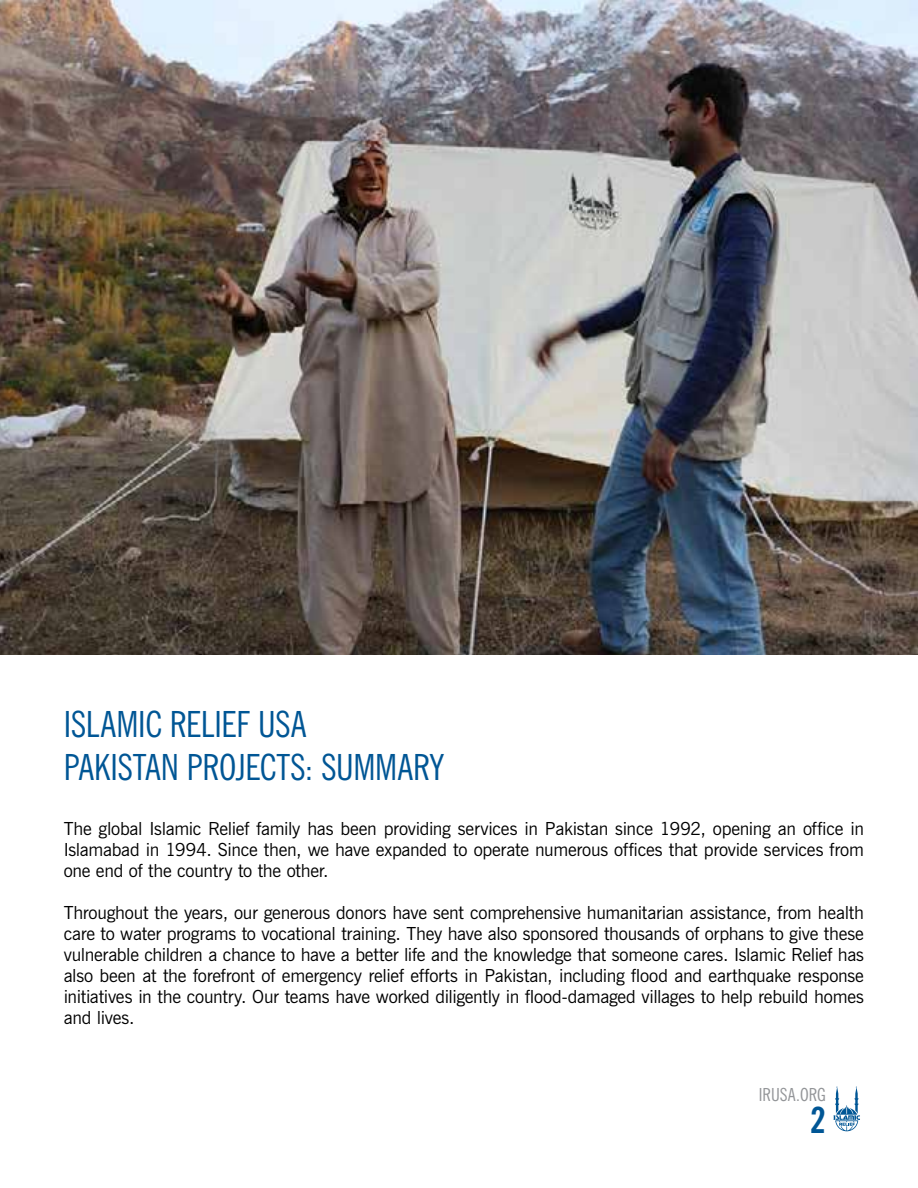
<style>
.page{position:relative;width:918px;height:1188px;background:#fff}
.page>*{position:absolute;margin:0;border:0;box-sizing:border-box;transform-origin:0 0}
.t1{font:condensed 36px/43.2px "News Gothic BT";letter-spacing:-.01em;color:#005695}
.t2{font:700 condensed 36px "News Gothic BT";color:#005695}
.t3{font:18px/21px "News Gothic BT";letter-spacing:-.015em;color:#000;text-align:justify}
.t4{font:condensed 18px "News Gothic BT";color:#939598}
</style>
<div class="page">
<img style="left:0;top:0;width:918px;height:655px">
<svg style="left:833px;top:1086px;width:27px;height:45px"></svg>
<h1 class="t1" style="left:64px;top:702px;width:381px">ISLAMIC RELIEF USA<br>PAKISTAN PROJECTS: SUMMARY</h1>
<p class="t3" style="left:64px;top:818px;width:802px">The global Islamic Relief family has been providing services in Pakistan since 1992, opening an office in Islamabad in 1994. Since then, we have expanded to operate numerous offices that provide services from one end of the country to the other.</p>
<p class="t3" style="left:64px;top:902px;width:802px">Throughout the years, our generous donors have sent comprehensive humanitarian assistance, from health care to water programs to vocational training. They have also sponsored thousands of orphans to give these vulnerable children a chance to have a better life and the knowledge that someone cares. Islamic Relief has also been at the forefront of emergency relief efforts in Pakistan, including flood and earthquake response initiatives in the country. Our teams have worked diligently in flood-damaged villages to help rebuild homes and lives.</p>
<p class="t4" style="left:759px;top:1084px;width:68px">IRUSA.ORG</p>
<h1 class="t2" style="left:810px;top:1098px;width:17px">2</h1>
</div>
